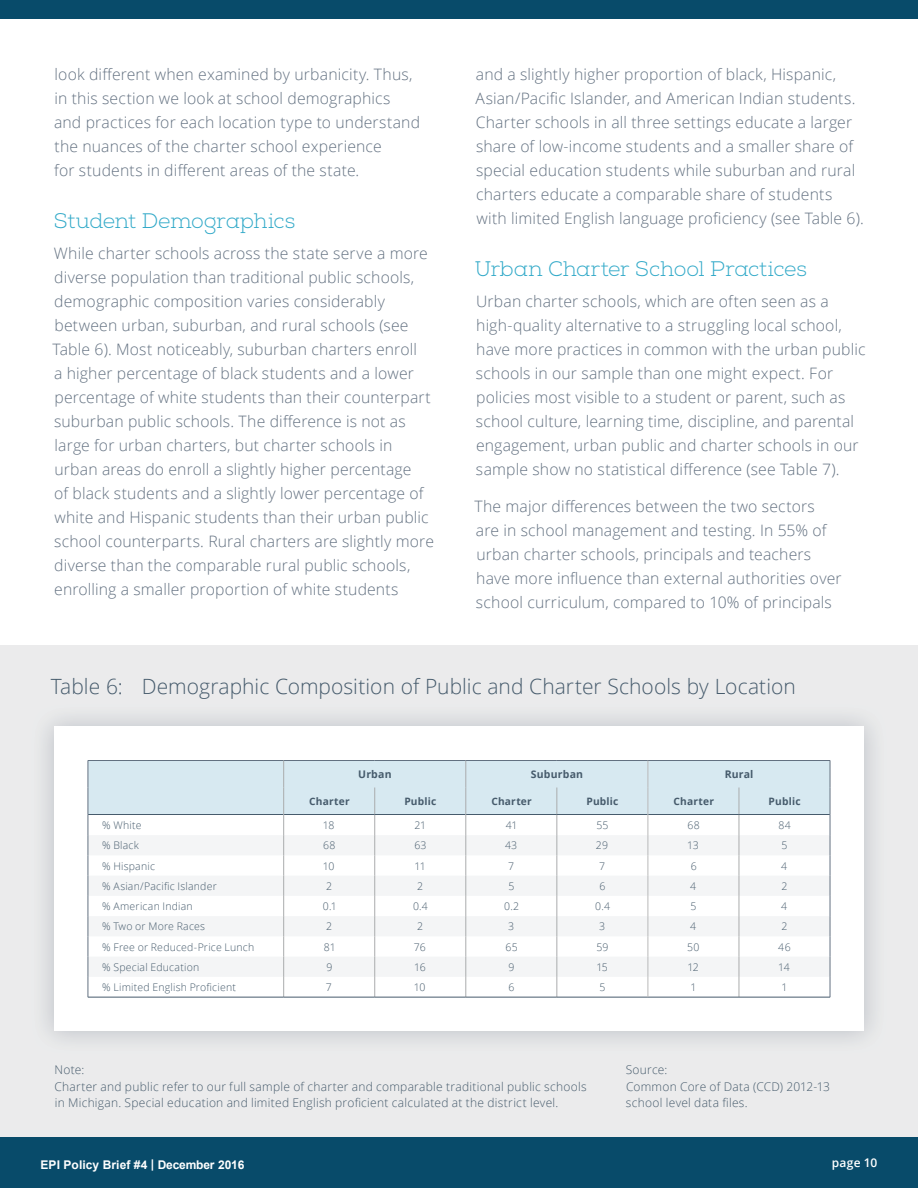
<style>
.page{position:relative;width:918px;height:1188px;background:#fff}
.page>*{position:absolute;margin:0;border:0;box-sizing:border-box;transform-origin:0 0}
.t1{font:300 21px "Open Sans";color:#465b6c}
.t2{font:300 21px "Nexa Slab";letter-spacing:-.005em;color:#31a9c8}
.t3{font:300 15.75px/24px "Open Sans";letter-spacing:.01em;color:#637181}
.t4{font:300 12px/16.5px "Open Sans";letter-spacing:.02em;color:#465b6c}
.t5{font:700 12px "Arial";letter-spacing:.005em;color:#fff}
.t6{font:600 12px "Open Sans";letter-spacing:.02em;color:#fff}
.t7{font:300 10.5px "Open Sans";letter-spacing:.02em;color:#465b6c}
.t8{font:700 10.5px "Open Sans";letter-spacing:.015em;color:#465b6c}
.t9{font:700 10.2px "Open Sans";letter-spacing:.02em;color:#465b6c}
</style>
<div class="page">
<div style="left:0;top:646px;width:918px;height:491px;background:#ebebec"></div>
<div style="left:44px;top:717px;width:830px;height:324px;background:#dbdcdf"></div>
<div style="left:54px;top:727px;width:810px;height:304px;background:#fff"></div>
<hr style="left:88px;top:760px;width:196px;height:1px;background:#637181">
<hr style="left:284px;top:760px;width:91px;height:1px;background:#637181">
<hr style="left:375px;top:760px;width:91px;height:1px;background:#637181">
<hr style="left:466px;top:760px;width:91px;height:1px;background:#637181">
<hr style="left:557px;top:760px;width:91px;height:1px;background:#637181">
<hr style="left:648px;top:760px;width:91px;height:1px;background:#637181">
<hr style="left:739px;top:760px;width:91px;height:1px;background:#637181">
<hr style="left:88px;top:997px;width:196px;height:1px;background:#465b6c">
<hr style="left:284px;top:997px;width:91px;height:1px;background:#465b6c">
<hr style="left:375px;top:997px;width:91px;height:1px;background:#465b6c">
<hr style="left:466px;top:997px;width:91px;height:1px;background:#465b6c">
<hr style="left:557px;top:997px;width:91px;height:1px;background:#465b6c">
<hr style="left:648px;top:997px;width:91px;height:1px;background:#465b6c">
<hr style="left:739px;top:997px;width:91px;height:1px;background:#465b6c">
<svg style="left:88px;top:761px;width:743px;height:236px"></svg>
<div style="left:0;top:1137px;width:918px;height:51px;background:#084b6a"></div>
<div style="left:0;top:0;width:918px;height:18px;background:#084b6a"></div>
<p class="t3" style="left:54px;top:61px;width:368px">look different when examined by urbanicity. Thus, in this section we look at school demographics and practices for each location type to understand the nuances of the charter school experience<br>for students in different areas of the state.</p>
<h1 class="t2" style="left:54px;top:208px;width:243px">Student Demographics</h1>
<p class="t3" style="left:53px;top:241px;width:383px">While charter schools across the state serve a more diverse population than traditional public schools, demographic composition varies considerably between urban, suburban, and rural schools (see Table 6). Most noticeably, suburban charters enroll<br>a higher percentage of black students and a lower percentage of white students than their counterpart suburban public schools. The difference is not as large for urban charters, but charter schools in urban areas do enroll a slightly higher percentage<br>of black students and a slightly lower percentage of white and Hispanic students than their urban public school counterparts. Rural charters are slightly more diverse than the comparable rural public schools, enrolling a smaller proportion of white students</p>
<p class="t3" style="left:476px;top:61px;width:390px">and a slightly higher proportion of black, Hispanic, Asian/Pacific Islander, and American Indian students.<br>Charter schools in all three settings educate a larger share of low-income students and a smaller share of special education students while suburban and rural charters educate a comparable share of students with limited English language proficiency (see Table 6).</p>
<h1 class="t2" style="left:475px;top:256px;width:334px">Urban Charter School Practices</h1>
<p class="t3" style="left:476px;top:289px;width:391px">Urban charter schools, which are often seen as a high-quality alternative to a struggling local school, have more practices in common with the urban public schools in our sample than one might expect. For policies most visible to a student or parent, such as school culture, learning time, discipline, and parental engagement, urban public and charter schools in our sample show no statistical difference (see Table 7).</p>
<p class="t3" style="left:474px;top:494px;width:369px">The major differences between the two sectors are in school management and testing. In 55% of urban charter schools, principals and teachers have more influence than external authorities over school curriculum, compared to 10% of principals</p>
<h1 class="t1" style="left:51px;top:672px;width:747px">Table 6: Demographic Composition of Public and Charter Schools by Location</h1>
<p class="t8" style="left:358px;top:767px;width:35px">Urban</p>
<p class="t8" style="left:531px;top:767px;width:54px">Suburban</p>
<p class="t8" style="left:725px;top:767px;width:30px">Rural</p>
<p class="t9" style="left:309px;top:794px;width:42px">Charter</p>
<p class="t9" style="left:404px;top:794px;width:34px">Public</p>
<p class="t9" style="left:491px;top:794px;width:42px">Charter</p>
<p class="t9" style="left:587px;top:794px;width:34px">Public</p>
<p class="t9" style="left:673px;top:794px;width:42px">Charter</p>
<p class="t9" style="left:769px;top:794px;width:34px">Public</p>
<p class="t7" style="left:102px;top:818px;width:41px">% White</p>
<p class="t7" style="left:323px;top:818px;width:13px">18</p>
<p class="t7" style="left:414px;top:818px;width:13px">21</p>
<p class="t7" style="left:506px;top:818px;width:13px">41</p>
<p class="t7" style="left:596px;top:818px;width:14px">55</p>
<p class="t7" style="left:687px;top:818px;width:14px">68</p>
<p class="t7" style="left:778px;top:818px;width:14px">84</p>
<p class="t7" style="left:102px;top:838px;width:38px">% Black</p>
<p class="t7" style="left:323px;top:838px;width:14px">68</p>
<p class="t7" style="left:414px;top:838px;width:14px">63</p>
<p class="t7" style="left:505px;top:838px;width:14px">43</p>
<p class="t7" style="left:596px;top:838px;width:14px">29</p>
<p class="t7" style="left:687px;top:838px;width:13px">13</p>
<p class="t7" style="left:782px;top:838px;width:7px">5</p>
<p class="t7" style="left:102px;top:859px;width:54px">% Hispanic</p>
<p class="t7" style="left:323px;top:859px;width:13px">10</p>
<p class="t7" style="left:415px;top:859px;width:13px">11</p>
<p class="t7" style="left:508px;top:859px;width:7px">7</p>
<p class="t7" style="left:599px;top:859px;width:7px">7</p>
<p class="t7" style="left:691px;top:859px;width:7px">6</p>
<p class="t7" style="left:781px;top:859px;width:7px">4</p>
<p class="t7" style="left:102px;top:879px;width:116px">% Asian/Pacific Islander</p>
<p class="t7" style="left:326px;top:879px;width:7px">2</p>
<p class="t7" style="left:417px;top:879px;width:7px">2</p>
<p class="t7" style="left:508px;top:879px;width:7px">5</p>
<p class="t7" style="left:600px;top:879px;width:7px">6</p>
<p class="t7" style="left:690px;top:879px;width:7px">4</p>
<p class="t7" style="left:781px;top:879px;width:7px">2</p>
<p class="t7" style="left:102px;top:899px;width:92px">% American Indian</p>
<p class="t7" style="left:323px;top:899px;width:15px">0.1</p>
<p class="t7" style="left:413px;top:899px;width:16px">0.4</p>
<p class="t7" style="left:504px;top:899px;width:16px">0.2</p>
<p class="t7" style="left:595px;top:899px;width:16px">0.4</p>
<p class="t7" style="left:691px;top:899px;width:7px">5</p>
<p class="t7" style="left:781px;top:899px;width:7px">4</p>
<p class="t7" style="left:102px;top:919px;width:104px">% Two or More Races</p>
<p class="t7" style="left:326px;top:919px;width:7px">2</p>
<p class="t7" style="left:417px;top:919px;width:7px">2</p>
<p class="t7" style="left:508px;top:919px;width:7px">3</p>
<p class="t7" style="left:599px;top:919px;width:7px">3</p>
<p class="t7" style="left:690px;top:919px;width:7px">4</p>
<p class="t7" style="left:781px;top:919px;width:7px">2</p>
<p class="t7" style="left:102px;top:940px;width:154px">% Free or Reduced-Price Lunch</p>
<p class="t7" style="left:324px;top:940px;width:13px">81</p>
<p class="t7" style="left:414px;top:940px;width:13px">76</p>
<p class="t7" style="left:506px;top:940px;width:14px">65</p>
<p class="t7" style="left:596px;top:940px;width:13px">59</p>
<p class="t7" style="left:687px;top:940px;width:14px">50</p>
<p class="t7" style="left:778px;top:940px;width:14px">46</p>
<p class="t7" style="left:102px;top:960px;width:99px">% Special Education</p>
<p class="t7" style="left:326px;top:960px;width:7px">9</p>
<p class="t7" style="left:414px;top:960px;width:13px">16</p>
<p class="t7" style="left:508px;top:960px;width:7px">9</p>
<p class="t7" style="left:596px;top:960px;width:13px">15</p>
<p class="t7" style="left:687px;top:960px;width:13px">12</p>
<p class="t7" style="left:778px;top:960px;width:13px">14</p>
<p class="t7" style="left:102px;top:980px;width:135px">% Limited English Proficient</p>
<p class="t7" style="left:326px;top:980px;width:7px">7</p>
<p class="t7" style="left:414px;top:980px;width:13px">10</p>
<p class="t7" style="left:509px;top:980px;width:7px">6</p>
<p class="t7" style="left:600px;top:980px;width:7px">5</p>
<p class="t7" style="left:690px;top:980px;width:7px">1</p>
<p class="t7" style="left:781px;top:980px;width:7px">1</p>
<p class="t4" style="left:54px;top:1061px;width:534px">Note:<br>Charter and public refer to our full sample of charter and comparable traditional public schools in Michigan. Special education and limited English proficient calculated at the district level.</p>
<p class="t4" style="left:626px;top:1061px;width:206px">Source:<br>Common Core of Data (CCD) 2012-13 school level data files.</p>
<p class="t5" style="left:40px;top:1157px;width:205px">EPI Policy Brief #4 | December 2016</p>
<p class="t6" style="left:832px;top:1155px;width:47px">page 10</p>
</div>
